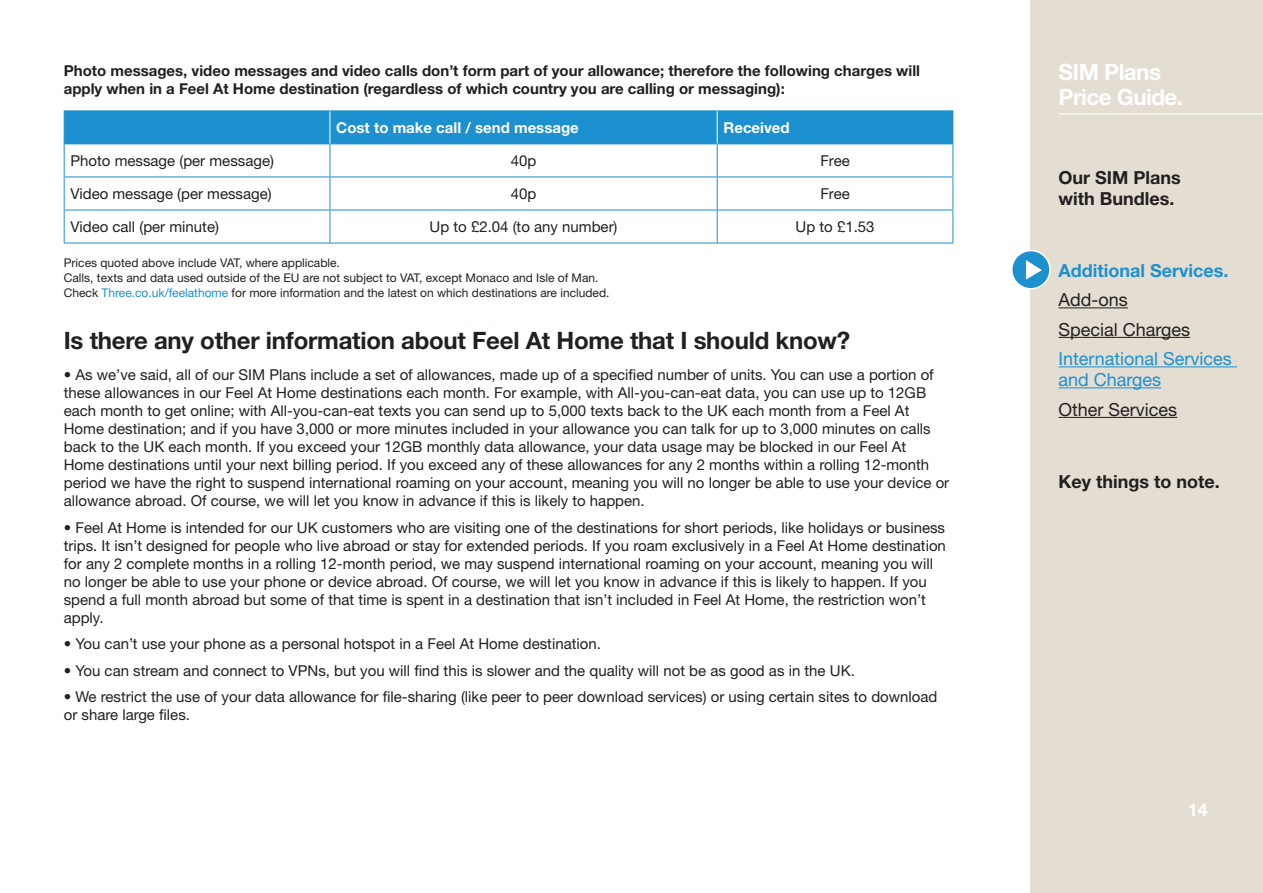
<style>
.page{position:relative;width:1263px;height:893px;background:#fff}
.page>*{position:absolute;margin:0;border:0;box-sizing:border-box;transform-origin:0 0}
.t1{font:24px "Helvetica Neue LT Bold 1";letter-spacing:-.01em;color:#231f20}
.t2{font:22.5px/25.5px "Helvetica Neue LT Bold 1";letter-spacing:-.025em;color:#fff}
.t3{font:18px/21px "Helvetica Neue LT Bold 1";color:#231f20}
.t4{font:18px/29.5px "Helvetica Neue LT Roman 2";color:#231f20}
.t5{font:18px/21px "Helvetica Neue LT Roman 2";color:#1d90d0}
.t6{font:18px "Helvetica Neue LT Bold 1";color:#1d90d0}
.t7{font:18px "Helvetica Neue LT Bold 1";color:#fff}
.t8{font:15px/18px "Helvetica Neue LT Roman 2";color:#231f20}
.t9{font:15px/18px "Helvetica Neue LT Bold 1";color:#231f20}
.t10{font:15px "Helvetica Neue LT Bold 1";color:#fff}
.t11{font:12px/15px "Helvetica Neue LT Roman 2";color:#231f20}
.s1{color:#1d90d0}
</style>
<div class="page">
<div style="left:1031px;top:0;width:232px;height:893px;background:#e4ddd2"></div>
<div style="left:65px;top:112px;width:887px;height:32px;background:#1d90d0"></div>
<hr style="left:64px;top:144px;width:1px;height:33px;background:#1d90d0">
<hr style="left:64px;top:177px;width:1px;height:33px;background:#1d90d0">
<hr style="left:64px;top:210px;width:1px;height:33px;background:#1d90d0">
<hr style="left:64px;top:111px;width:266px;height:1px;background:#1d90d0">
<hr style="left:330px;top:111px;width:387px;height:1px;background:#1d90d0">
<hr style="left:717px;top:111px;width:236px;height:1px;background:#1d90d0">
<hr style="left:330px;top:144px;width:1px;height:33px;background:#1d90d0">
<hr style="left:717px;top:144px;width:1px;height:33px;background:#1d90d0">
<hr style="left:952px;top:144px;width:1px;height:33px;background:#1d90d0">
<hr style="left:330px;top:177px;width:1px;height:33px;background:#1d90d0">
<hr style="left:717px;top:177px;width:1px;height:33px;background:#1d90d0">
<hr style="left:952px;top:177px;width:1px;height:33px;background:#1d90d0">
<hr style="left:330px;top:210px;width:1px;height:33px;background:#1d90d0">
<hr style="left:717px;top:210px;width:1px;height:33px;background:#1d90d0">
<hr style="left:952px;top:210px;width:1px;height:33px;background:#1d90d0">
<hr style="left:64px;top:144px;width:266px;height:1px;background:#1d90d0">
<hr style="left:330px;top:144px;width:387px;height:1px;background:#1d90d0">
<hr style="left:717px;top:144px;width:236px;height:1px;background:#1d90d0">
<hr style="left:64px;top:177px;width:266px;height:1px;background:#1d90d0">
<hr style="left:330px;top:177px;width:387px;height:1px;background:#1d90d0">
<hr style="left:717px;top:177px;width:236px;height:1px;background:#1d90d0">
<hr style="left:64px;top:210px;width:266px;height:1px;background:#1d90d0">
<hr style="left:330px;top:210px;width:387px;height:1px;background:#1d90d0">
<hr style="left:717px;top:210px;width:236px;height:1px;background:#1d90d0">
<hr style="left:64px;top:243px;width:266px;height:1px;background:#1d90d0">
<hr style="left:330px;top:243px;width:387px;height:1px;background:#1d90d0">
<hr style="left:717px;top:243px;width:236px;height:1px;background:#1d90d0">
<hr style="left:330px;top:111px;width:1px;height:33px;background:#fff">
<hr style="left:717px;top:111px;width:1px;height:33px;background:#fff">
<hr style="left:64px;top:111px;width:1px;height:33px;background:#1d90d0">
<hr style="left:952px;top:111px;width:1px;height:33px;background:#1d90d0">
<hr style="left:1058px;top:307px;width:70px;height:1px;background:#231f20">
<hr style="left:1058px;top:337px;width:132px;height:1px;background:#231f20">
<hr style="left:1058px;top:366px;width:179px;height:1px;background:#1d90d0">
<hr style="left:1058px;top:387px;width:103px;height:1px;background:#1d90d0">
<hr style="left:1058px;top:417px;width:119px;height:1px;background:#231f20">
<div style="left:1012px;top:251px;width:38px;height:38px;background:#1d90d0;border-radius:50%"></div>
<div style="left:1011px;top:250px;width:40px;height:40px;border:2px solid #fff;border-radius:50%"></div>
<svg style="left:1026px;top:260px;width:16px;height:20px"></svg>
<hr style="left:1058px;top:113px;width:205px;height:1px;background:#fff">
<p class="t9" style="left:64px;top:61px;width:858px">Photo messages, video messages and video calls don’t form part of your allowance; therefore the following charges will apply when in a Feel At Home destination (regardless of which country you are calling or messaging):</p>
<p class="t10" style="left:336px;top:119px;width:244px">Cost to make call / send message</p>
<p class="t10" style="left:723px;top:119px;width:68px">Received</p>
<p class="t8" style="left:71px;top:152px;width:205px">Photo message (per message)</p>
<p class="t8" style="left:511px;top:152px;width:27px">40p</p>
<p class="t8" style="left:820px;top:152px;width:31px">Free</p>
<p class="t8" style="left:71px;top:185px;width:203px">Video message (per message)</p>
<p class="t8" style="left:511px;top:185px;width:27px">40p</p>
<p class="t8" style="left:820px;top:185px;width:31px">Free</p>
<p class="t8" style="left:71px;top:218px;width:150px">Video call (per minute)</p>
<p class="t8" style="left:430px;top:218px;width:189px">Up to £2.04 (to any number)</p>
<p class="t8" style="left:796px;top:218px;width:80px">Up to £1.53</p>
<p class="t11" style="left:64px;top:255px;width:547px">Prices quoted above include VAT, where applicable.<br>Calls, texts and data used outside of the EU are not subject to VAT, except Monaco and Isle of Man.<br>Check <span class="s1">Three.co.uk/feelathome</span> for more information and the latest on which destinations are included.</p>
<h1 class="t1" style="left:64px;top:326px;width:788px">Is there any other information about Feel At Home that I should know?</h1>
<p class="t8" style="left:64px;top:366px;width:887px">• As we’ve said, all of our SIM Plans include a set of allowances, made up of a specified number of units. You can use a portion of these allowances in our Feel At Home destinations each month. For example, with All-you-can-eat data, you can use up to 12GB each month to get online; with All-you-can-eat texts you can send up to 5,000 texts back to the UK each month from a Feel At Home destination; and if you have 3,000 or more minutes included in your allowance you can talk for up to 3,000 minutes on calls back to the UK each month. If you exceed your 12GB monthly data allowance, your data usage may be blocked in our Feel At Home destinations until your next billing period. If you exceed any of these allowances for any 2 months within a rolling 12-month period we have the right to suspend international roaming on your account, meaning you will no longer be able to use your device or allowance abroad. Of course, we will let you know in advance if this is likely to happen.</p>
<p class="t8" style="left:64px;top:518px;width:884px">• Feel At Home is intended for our UK customers who are visiting one of the destinations for short periods, like holidays or business trips. It isn’t designed for people who live abroad or stay for extended periods. If you roam exclusively in a Feel At Home destination for any 2 complete months in a rolling 12-month period, we may suspend international roaming on your account, meaning you will no longer be able to use your phone or device abroad. Of course, we will let you know in advance if this is likely to happen. If you spend a full month abroad but some of that time is spent in a destination that isn’t included in Feel At Home, the restriction won’t apply.</p>
<p class="t8" style="left:64px;top:635px;width:539px">• You can’t use your phone as a personal hotspot in a Feel At Home destination.</p>
<p class="t8" style="left:64px;top:661px;width:792px">• You can stream and connect to VPNs, but you will find this is slower and the quality will not be as good as in the UK.</p>
<p class="t8" style="left:64px;top:688px;width:875px">• We restrict the use of your data allowance for file-sharing (like peer to peer download services) or using certain sites to download or share large files.</p>
<h2 class="t2" style="left:1058px;top:58px;width:126px">SIM Plans<br>Price Guide.</h2>
<p class="t3" style="left:1058px;top:166px;width:124px">Our SIM Plans with Bundles.</p>
<p class="t6" style="left:1058px;top:259px;width:171px">Additional Services.</p>
<p class="t4" style="left:1058px;top:285px;width:133px">Add-ons<br>Special Charges</p>
<p class="t5" style="left:1058px;top:348px;width:175px">International Services and Charges</p>
<p class="t4" style="left:1058px;top:394px;width:120px">Other Services</p>
<p class="t3" style="left:1058px;top:470px;width:163px">Key things to note.</p>
<p class="t7" style="left:1188px;top:799px;width:22px">14</p>
</div>
